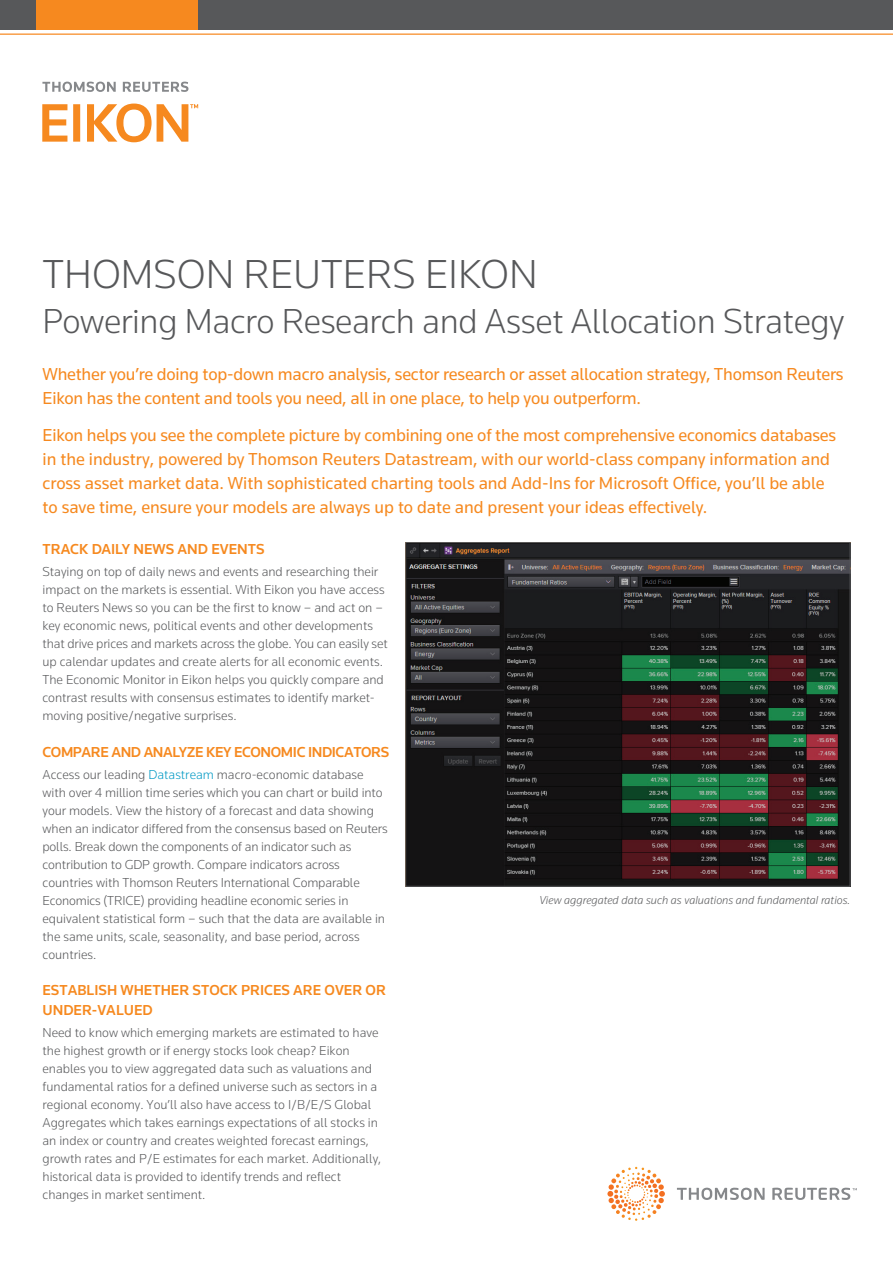
<style>
.page{position:relative;width:893px;height:1263px;background:#fff}
.page>*{position:absolute;margin:0;border:0;box-sizing:border-box;transform-origin:0 0}
.t1{font:300 42px "Knowledge";color:#57585a}
.t2{font:300 36px "Knowledge";letter-spacing:-.01em;color:#57585a}
.t3{font:18px/24px "Knowledge";letter-spacing:-.01em;color:#f6891f}
.t4{font:500 15px/19.5px "Knowledge";color:#f6891f}
.t5{font:500 15px "Knowledge";letter-spacing:-.025em;color:#f6891f}
.t6{font:300 13.5px/18px "Knowledge";color:#57585a}
.t7{font:italic 300 12px "Knowledge";color:#57585a}
.s1{color:#0099c4}
</style>
<div class="page">
<svg style="left:42px;top:82px;width:146px;height:10px"></svg>
<svg style="left:42px;top:104px;width:156px;height:38px"></svg>
<div style="left:0;top:0;width:893px;height:30px;background:#57585a"></div>
<hr style="left:0;top:33px;width:893px;height:2px;background:#f89e49">
<div style="left:36px;top:0;width:162px;height:30px;background:#f6891f"></div>
<svg style="left:677px;top:1188px;width:180px;height:12px"></svg>
<svg style="left:607px;top:1167px;width:58px;height:51px"></svg>
<img style="left:407px;top:544px;width:441px;height:341px">
<div style="left:405px;top:542px;width:445px;height:345px;border:1px solid #57585a"></div>
<h1 class="t1" style="left:43px;top:248px;width:497px">THOMSON REUTERS EIKON</h1>
<h2 class="t2" style="left:43px;top:298px;width:803px">Powering Macro Research and Asset Allocation Strategy</h2>
<h3 class="t3" style="left:43px;top:362px;width:803px">Whether you’re doing top-down macro analysis, sector research or asset allocation strategy, Thomson Reuters<br>Eikon has the content and tools you need, all in one place, to help you outperform.</h3>
<p class="t3" style="left:43px;top:423px;width:795px">Eikon helps you see the complete picture by combining one of the most comprehensive economics databases in the industry, powered by Thomson Reuters Datastream, with our world-class company information and cross asset market data. With sophisticated charting tools and Add-Ins for Microsoft Office, you’ll be able to save time, ensure your models are always up to date and present your ideas effectively.</p>
<p class="t4" style="left:43px;top:539px;width:224px">TRACK DAILY NEWS AND EVENTS</p>
<p class="t6" style="left:43px;top:562px;width:347px">Staying on top of daily news and events and researching their impact on the markets is essential. With Eikon you have access to Reuters News so you can be the first to know – and act on – key economic news, political events and other developments that drive prices and markets across the globe. You can easily set up calendar updates and create alerts for all economic events.<br>The Economic Monitor in Eikon helps you quickly compare and contrast results with consensus estimates to identify market&shy;moving positive/negative surprises.</p>
<p class="t5" style="left:43px;top:742px;width:348px">COMPARE AND ANALYZE KEY ECONOMIC INDICATORS</p>
<p class="t6" style="left:43px;top:765px;width:347px">Access our leading <span class="s1">Datastream</span> macro-economic database with over 4 million time series which you can chart or build into your models. View the history of a forecast and data showing when an indicator differed from the consensus based on Reuters polls. Break down the components of an indicator such as contribution to GDP growth. Compare indicators across countries with Thomson Reuters International Comparable Economics (TRICE) providing headline economic series in equivalent statistical form – such that the data are available in the same units, scale, seasonality, and base period, across countries.</p>
<p class="t4" style="left:43px;top:980px;width:345px">ESTABLISH WHETHER STOCK PRICES ARE OVER OR<br>UNDER-VALUED</p>
<p class="t6" style="left:43px;top:1023px;width:340px">Need to know which emerging markets are estimated to have the highest growth or if energy stocks look cheap? Eikon enables you to view aggregated data such as valuations and fundamental ratios for a defined universe such as sectors in a regional economy. You’ll also have access to I/B/E/S Global Aggregates which takes earnings expectations of all stocks in an index or country and creates weighted forecast earnings, growth rates and P/E estimates for each market. Additionally, historical data is provided to identify trends and reflect changes in market sentiment.</p>
<p class="t7" style="left:539px;top:893px;width:312px">View aggregated data such as valuations and fundamental ratios.</p>
</div>
